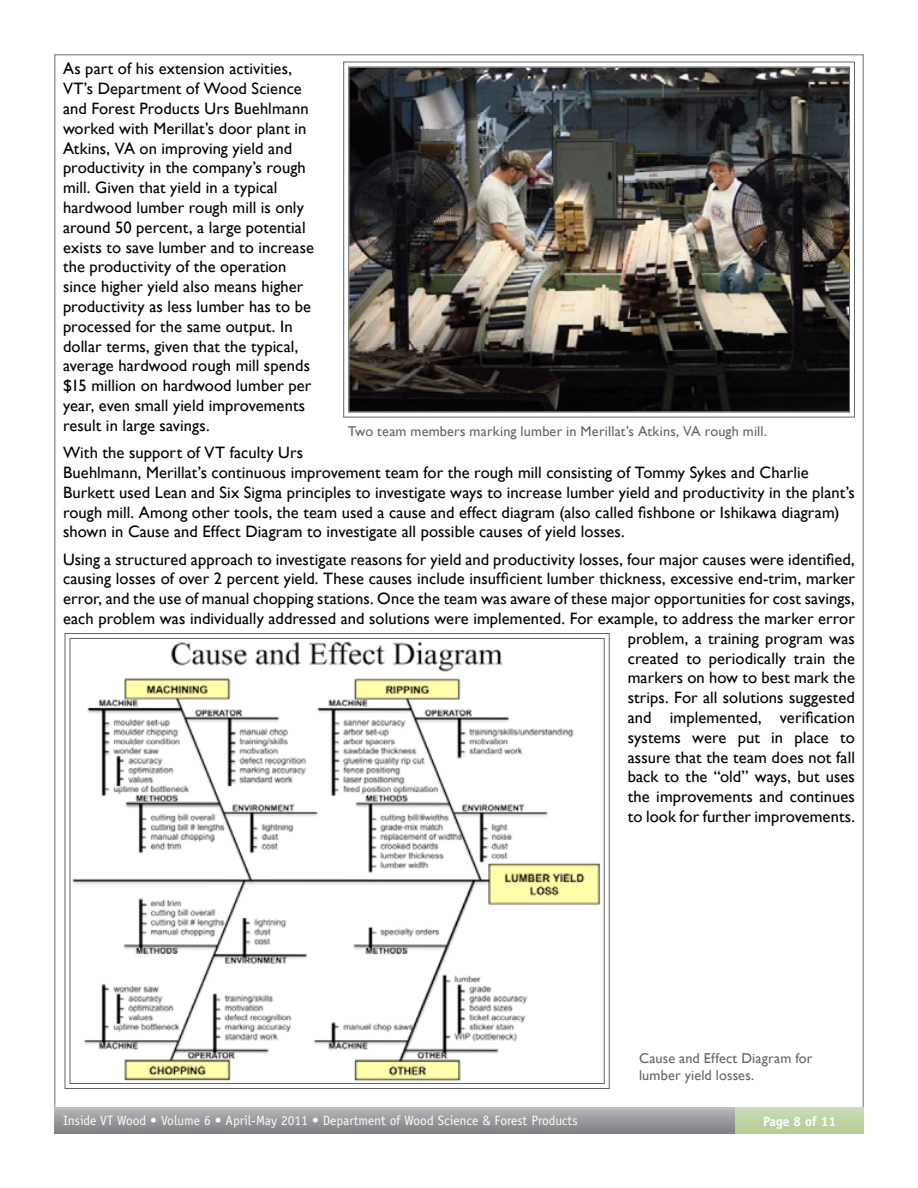
<style>
.page{position:relative;width:918px;height:1188px;background:#fff}
.page>*{position:absolute;margin:0;border:0;box-sizing:border-box;transform-origin:0 0}
.t1{font:16.5px/19.8px "Gill Sans";letter-spacing:.005em;color:#000}
.t2{font:14.25px/17.1px "Gill Sans";letter-spacing:.01em;color:#636466}
.t3{font:13.5px "Officina Sans";color:#fff}
.t4{font:700 13.5px "Officina Sans";color:#fff}
</style>
<div class="page">
<img style="left:343px;top:61px;width:512px;height:357px">
<svg style="left:64px;top:633px;width:546px;height:456px"></svg>
<svg style="left:54px;top:1107px;width:681px;height:27px;background:#999b9e"></svg>
<svg style="left:735px;top:1107px;width:129px;height:27px;background:#bfd3a4"></svg>
<p class="t1" style="left:63px;top:59px;width:252px">As part of his extension activities, VT’s Department of Wood Science and Forest Products Urs Buehlmann worked with Merillat’s door plant in Atkins, VA on improving yield and productivity in the company’s rough mill. Given that yield in a typical hardwood lumber rough mill is only around 50 percent, a large potential exists to save lumber and to increase the productivity of the operation since higher yield also means higher productivity as less lumber has to be processed for the same output. In dollar terms, given that the typical, average hardwood rough mill spends $15 million on hardwood lumber per year, even small yield improvements result in large savings.</p>
<p class="t1" style="left:63px;top:442px;width:793px">With the support of VT faculty Urs<br>Buehlmann, Merillat’s continuous improvement team for the rough mill consisting of Tommy Sykes and Charlie Burkett used Lean and Six Sigma principles to investigate ways to increase lumber yield and productivity in the plant’s rough mill. Among other tools, the team used a cause and effect diagram (also called fishbone or Ishikawa diagram) shown in Cause and Effect Diagram to investigate all possible causes of yield losses.</p>
<p class="t1" style="left:63px;top:549px;width:794px;text-align:right">Using a structured approach to investigate reasons for yield and productivity losses, four major causes were identified, causing losses of over 2 percent yield. These causes include insufficient lumber thickness, excessive end-trim, marker error, and the use of manual chopping stations. Once the team was aware of these major opportunities for cost savings, each problem was individually addressed and solutions were implemented. For example, to address the marker error problem, a training program was<br>created to periodically train the<br>markers on how to best mark the<br>strips. For all solutions suggested<br>and implemented, verification<br>systems were put in place to<br>assure that the team does not fall<br>back to the “old” ways, but uses<br>the improvements and continues<br>to look for further improvements.</p>
<p class="t2" style="left:348px;top:423px;width:421px">Two team members marking lumber in Merillat’s Atkins, VA rough mill.</p>
<p class="t2" style="left:639px;top:1049px;width:175px">Cause and Effect Diagram for lumber yield losses.</p>
<p class="t3" style="left:63px;top:1113px;width:516px">Inside VT Wood • Volume 6 • April-May 2011 • Department of Wood Science &amp; Forest Products</p>
<p class="t4" style="left:763px;top:1113px;width:74px">Page 8 of 11</p>
</div>
